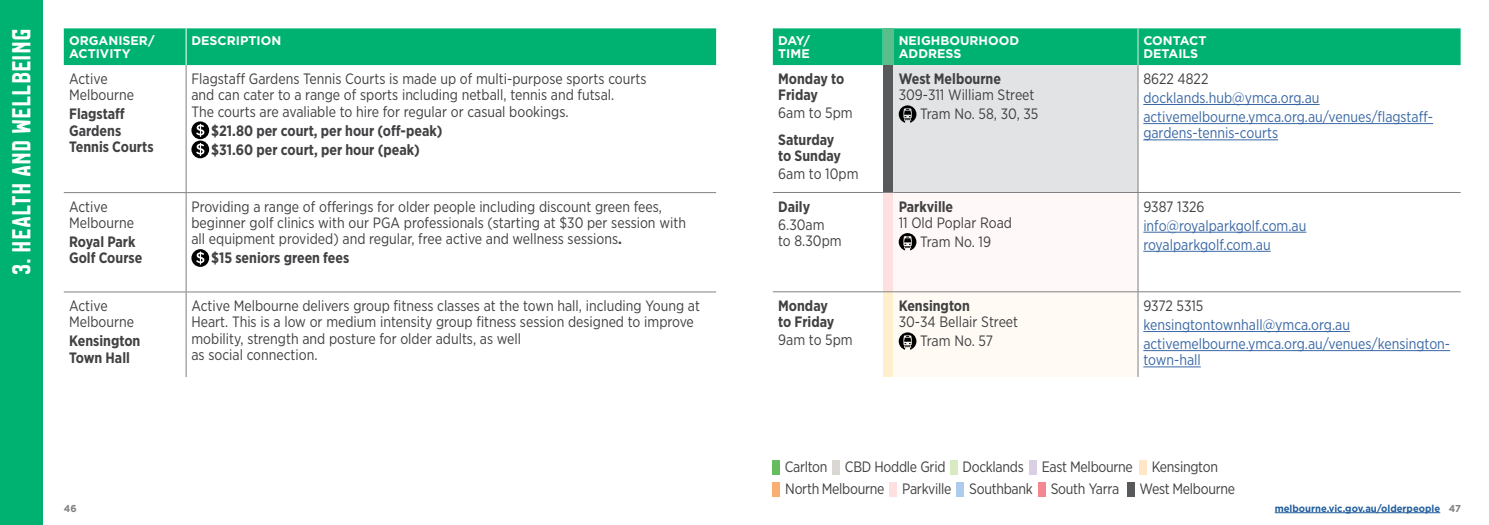
<style>
.page{position:relative;width:1489px;height:525px;background:#fff}
.page>*{position:absolute;margin:0;border:0;box-sizing:border-box;transform-origin:0 0}
.t1{font:27.5px "Co M";color:#fff}
.t2{font:15px/16.2px "Gotham Narrow";color:#414042;scale:.95 1}
.t3{font:700 15px/16.2px "Gotham Narrow";color:#414042;scale:.95 1}
.t4{font:15px/19.1px "Gotham Narrow";color:#3a68a5;scale:.95 1}
.t5{font:15px "Gotham Narrow";letter-spacing:-.02em;color:#414042;scale:.95 1}
.t6{font:700 12.5px/12.5px "Gotham";color:#fff}
.t7{font:700 10px "Gotham";color:#215e9e;scale:.95 1}
.t8{font:700 10px "Gotham";color:#807f83;scale:.95 1}
.s1{font-weight:700}
.s2{color:#807f83}
</style>
<div class="page">
<div style="left:0;top:0;width:43px;height:524px;background:#00b272"></div>
<div style="left:64px;top:28px;width:652px;height:37px;background:#00b272"></div>
<hr style="left:186px;top:65px;width:1px;height:127px;background:#807f83">
<hr style="left:186px;top:193px;width:1px;height:98px;background:#807f83">
<hr style="left:186px;top:292px;width:1px;height:85px;background:#807f83">
<hr style="left:186px;top:28px;width:1px;height:37px;background:#fff">
<hr style="left:64px;top:192px;width:122px;height:1px;background:#807f83">
<hr style="left:186px;top:192px;width:530px;height:1px;background:#807f83">
<hr style="left:64px;top:291px;width:122px;height:1px;background:#807f83">
<hr style="left:186px;top:291px;width:530px;height:1px;background:#807f83">
<svg style="left:191px;top:121px;width:18px;height:37px"></svg>
<svg style="left:191px;top:249px;width:18px;height:18px"></svg>
<div style="left:772px;top:28px;width:688px;height:37px;background:#00b272"></div>
<div style="left:882px;top:28px;width:11px;height:37px;background:#59be8b"></div>
<div style="left:882px;top:65px;width:11px;height:127px;background:#58595b"></div>
<div style="left:893px;top:65px;width:244px;height:127px;background:#e2e3e4"></div>
<div style="left:882px;top:192px;width:11px;height:99px;background:#fde0df"></div>
<div style="left:893px;top:192px;width:244px;height:99px;background:#fff8f8"></div>
<div style="left:882px;top:291px;width:11px;height:86px;background:#ffefcc"></div>
<div style="left:893px;top:291px;width:244px;height:86px;background:#fffbf4"></div>
<hr style="left:1137px;top:28px;width:1px;height:37px;background:#e9e8ea">
<hr style="left:772px;top:291px;width:110px;height:1px;background:#807f83">
<hr style="left:1137px;top:291px;width:323px;height:1px;background:#807f83">
<hr style="left:772px;top:192px;width:110px;height:1px;background:#807f83">
<hr style="left:893px;top:192px;width:244px;height:1px;background:#807f83">
<hr style="left:1137px;top:192px;width:323px;height:1px;background:#807f83">
<hr style="left:893px;top:291px;width:244px;height:1px;background:#807f83">
<hr style="left:1137px;top:65px;width:1px;height:127px;background:#807f83">
<hr style="left:1137px;top:193px;width:1px;height:98px;background:#807f83">
<hr style="left:1137px;top:292px;width:1px;height:85px;background:#807f83">
<svg style="left:898px;top:105px;width:18px;height:18px"></svg>
<hr style="left:1143px;top:104px;width:176px;height:1px;background:#3a68a5">
<hr style="left:1143px;top:123px;width:289px;height:1px;background:#3a68a5">
<hr style="left:1143px;top:139px;width:134px;height:1px;background:#3a68a5">
<svg style="left:898px;top:233px;width:18px;height:17px"></svg>
<hr style="left:1143px;top:232px;width:163px;height:1px;background:#3a68a5">
<hr style="left:1143px;top:251px;width:127px;height:1px;background:#3a68a5">
<svg style="left:898px;top:332px;width:18px;height:17px"></svg>
<hr style="left:1143px;top:331px;width:206px;height:1px;background:#3a68a5">
<hr style="left:1143px;top:350px;width:306px;height:1px;background:#3a68a5">
<hr style="left:1143px;top:366px;width:57px;height:1px;background:#3a68a5">
<div style="left:956px;top:482px;width:7px;height:14px;background:#adcceb"></div>
<div style="left:832px;top:460px;width:7px;height:14px;background:#dbd7d3"></div>
<div style="left:772px;top:460px;width:8px;height:14px;background:#65bd60"></div>
<div style="left:889px;top:482px;width:7px;height:14px;background:#fde0df"></div>
<div style="left:1029px;top:460px;width:7px;height:14px;background:#dad0e4"></div>
<div style="left:1126px;top:482px;width:7px;height:14px;background:#58595b"></div>
<div style="left:1139px;top:460px;width:7px;height:14px;background:#ffe6c7"></div>
<div style="left:950px;top:460px;width:7px;height:14px;background:#d8eac1"></div>
<div style="left:1038px;top:482px;width:7px;height:14px;background:#f48792"></div>
<div style="left:772px;top:482px;width:8px;height:14px;background:#faaf72"></div>
<hr style="left:1274px;top:512px;width:165px;height:1px;background:#215e9e">
<h1 class="t1" style="left:6px;top:275px;width:248px;rotate:-90deg">3. HEALTH AND WELLBEING</h1>
<p class="t6" style="left:69px;top:35px;width:87px">ORGANISER/<br>ACTIVITY</p>
<p class="t6" style="left:191px;top:35px;width:91px">DESCRIPTION</p>
<p class="t2" style="left:191px;top:70px;width:480px">Flagstaff Gardens Tennis Courts is made up of multi-purpose sports courts and can cater to a range of sports including netball, tennis and futsal.<br>The courts are avaliable to hire for regular or casual bookings.</p>
<p class="t3" style="left:211px;top:121px;width:245px;line-height:19.1px">$21.80 per court, per hour (off-peak) $31.60 per court, per hour (peak)</p>
<p class="t2" style="left:69px;top:70px;width:70px">Active<br>Melbourne</p>
<p class="t3" style="left:69px;top:106px;width:90px">Flagstaff<br>Gardens<br>Tennis Courts</p>
<p class="t2" style="left:191px;top:198px;width:522px">Providing a range of offerings for older people including discount green fees, beginner golf clinics with our PGA professionals (starting at $30 per session with all equipment provided) and regular, free active and wellness sessions<span class="s1">.</span></p>
<p class="t3" style="left:211px;top:250px;width:147px">$15 seniors green fees</p>
<p class="t2" style="left:69px;top:198px;width:70px">Active<br>Melbourne</p>
<p class="t3" style="left:69px;top:233px;width:79px">Royal Park<br>Golf Course</p>
<p class="t2" style="left:69px;top:297px;width:70px">Active<br>Melbourne</p>
<p class="t3" style="left:69px;top:333px;width:77px">Kensington<br>Town Hall</p>
<p class="t2" style="left:191px;top:297px;width:536px">Active Melbourne delivers group fitness classes at the town hall, including Young at Heart. This is a low or medium intensity group fitness session designed to improve mobility, strength and posture for older adults, as well<br>as social connection.</p>
<p class="t6" style="left:778px;top:35px;width:33px">DAY/<br>TIME</p>
<p class="t6" style="left:898px;top:35px;width:122px">NEIGHBOURHOOD<br>ADDRESS</p>
<p class="t6" style="left:1143px;top:35px;width:65px">CONTACT<br>DETAILS</p>
<p class="t3" style="left:778px;top:70px;width:71px">Monday to<br>Friday</p>
<p class="t2" style="left:778px;top:104px;width:80px">6am to 5pm</p>
<p class="t3" style="left:778px;top:131px;width:68px">Saturday to Sunday</p>
<p class="t2" style="left:778px;top:166px;width:86px">6am to 10pm</p>
<p class="t3" style="left:898px;top:70px;width:109px">West Melbourne</p>
<p class="t2" style="left:898px;top:85px;width:149px;line-height:19.1px;text-align:right">309-311 William Street<br>Tram No. 58, 30, 35</p>
<p class="t2" style="left:1143px;top:70px;width:70px">8622 4822</p>
<p class="t4" style="left:1143px;top:88px;width:306px">docklands.hub@ymca.org.au activemelbourne.ymca.org.au/venues/flagstaff-</p>
<p class="t4" style="left:1143px;top:123px;width:143px">gardens-tennis-courts</p>
<p class="t3" style="left:778px;top:198px;width:35px">Daily</p>
<p class="t2" style="left:778px;top:216px;width:68px">6.30am<br>to 8.30pm</p>
<p class="t3" style="left:778px;top:297px;width:61px">Monday to Friday</p>
<p class="t2" style="left:778px;top:331px;width:80px">9am to 5pm</p>
<p class="t3" style="left:898px;top:198px;width:59px">Parkville</p>
<p class="t2" style="left:898px;top:212px;width:121px;line-height:19.1px;text-align:center">11 Old Poplar Road<br>Tram No. 19</p>
<p class="t3" style="left:898px;top:297px;width:77px">Kensington</p>
<p class="t2" style="left:898px;top:312px;width:127px;line-height:19.1px;text-align:center">30-34 Bellair Street<br>Tram No. 57</p>
<p class="t2" style="left:1143px;top:198px;width:66px">9387 1326</p>
<p class="t4" style="left:1143px;top:215px;width:173px">info@royalparkgolf.com.au royalparkgolf.com.au</p>
<p class="t2" style="left:1143px;top:297px;width:65px">9372 5315</p>
<p class="t4" style="left:1143px;top:315px;width:324px">kensingtontownhall@ymca.org.au activemelbourne.ymca.org.au/venues/kensington-</p>
<p class="t4" style="left:1143px;top:350px;width:62px">town-hall</p>
<p class="t5" style="left:784px;top:457px;width:171px">Carlton CBD Hoddle Grid</p>
<p class="t5" style="left:1041px;top:457px;width:97px">East Melbourne</p>
<p class="t5" style="left:902px;top:479px;width:53px">Parkville</p>
<p class="t5" style="left:1139px;top:479px;width:102px">West Melbourne</p>
<p class="t5" style="left:962px;top:457px;width:66px">Docklands</p>
<p class="t5" style="left:1151px;top:457px;width:71px">Kensington</p>
<p class="t5" style="left:969px;top:479px;width:69px">Southbank</p>
<p class="t5" style="left:785px;top:479px;width:106px">North Melbourne</p>
<p class="t5" style="left:1050px;top:479px;width:73px">South Yarra</p>
<p class="t8" style="left:64px;top:501px;width:15px">46</p>
<p class="t7" style="left:1274px;top:501px;width:198px">melbourne.vic.gov.au/olderpeople <span class="s2">47</span></p>
</div>
